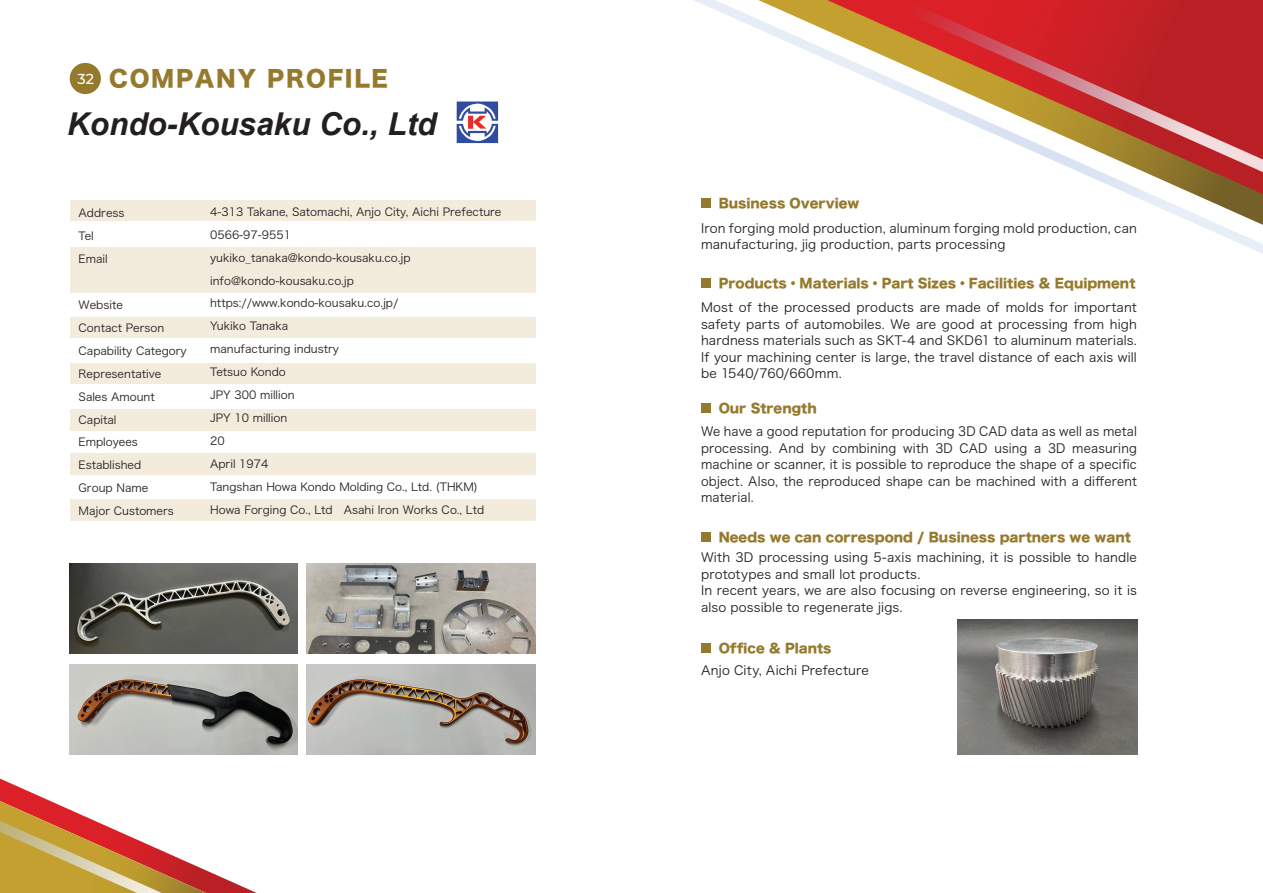
<style>
.page{position:relative;width:1263px;height:893px;background:#fff}
.page>*{position:absolute;margin:0;border:0;box-sizing:border-box;transform-origin:0 0}
.t1{font:italic 700 31.5px "Arial";color:#231f20}
.t2{font:22.5px "Hira Kaku Std W8";letter-spacing:.075em;color:#95792d}
.t3{font:12.75px "Hira Kaku Std W8";color:#95792d}
.t4{font:12.6px/16.5px "Hira Kaku Pro W3";letter-spacing:.015em;color:#231f20}
.t5{font:11.1px/23px "Hira Kaku Pro W3";color:#231f20}
.s1{font-family:"Montserrat";font-weight:500;font-size:14.4px;color:#fff}
</style>
<div class="page">
<div style="left:70px;top:63px;width:31px;height:31px;background:#95792d;border-radius:50%"></div>
<div style="left:70px;top:201px;width:465px;height:20px;background:#f3ecdd"></div>
<div style="left:70px;top:247px;width:465px;height:45px;background:#f3ecdd"></div>
<div style="left:70px;top:317px;width:465px;height:20px;background:#f3ecdd"></div>
<div style="left:70px;top:363px;width:465px;height:21px;background:#f3ecdd"></div>
<div style="left:70px;top:409px;width:465px;height:21px;background:#f3ecdd"></div>
<div style="left:70px;top:454px;width:465px;height:21px;background:#f3ecdd"></div>
<div style="left:70px;top:499px;width:465px;height:21px;background:#f3ecdd"></div>
<svg style="left:694px;top:0;width:569px;height:254px"></svg>
<svg style="left:758px;top:0;width:505px;height:225px"></svg>
<svg style="left:876px;top:0;width:387px;height:172px"></svg>
<div style="left:701px;top:199px;width:9px;height:9px;background:#95792d"></div>
<div style="left:701px;top:404px;width:9px;height:9px;background:#95792d"></div>
<div style="left:701px;top:532px;width:9px;height:9px;background:#95792d"></div>
<div style="left:701px;top:643px;width:9px;height:10px;background:#95792d"></div>
<div style="left:701px;top:278px;width:9px;height:9px;background:#95792d"></div>
<svg style="left:0;top:779px;width:257px;height:114px"></svg>
<img style="left:957px;top:619px;width:180px;height:135px">
<img style="left:69px;top:564px;width:229px;height:89px">
<img style="left:69px;top:665px;width:229px;height:89px">
<img style="left:307px;top:665px;width:228px;height:89px">
<img style="left:307px;top:564px;width:228px;height:89px">
<svg style="left:457px;top:102px;width:41px;height:41px"></svg>
<h2 class="t2" style="left:78px;top:66px;width:312px"><span class="s1">32</span> COMPANY PROFILE</h2>
<h1 class="t1" style="left:67px;top:103px;width:371px">Kondo-Kousaku Co., Ltd</h1>
<p class="t5" style="left:79px;top:200px;width:47px">Address<br>Tel<br>Email</p>
<p class="t5" style="left:79px;top:292px;width:110px">Website<br>Contact Person<br>Capability Category<br>Representative<br>Sales Amount<br>Capital<br>Employees<br>Established<br>Group Name<br>Major Customers</p>
<p class="t5" style="left:210px;top:199px;width:293px">4-313 Takane, Satomachi, Anjo City, Aichi Prefecture<br>0566-97-9551<br>yukiko_tanaka@kondo-kousaku.co.jp info@kondo-kousaku.co.jp https://www.kondo-kousaku.co.jp/<br>Yukiko Tanaka<br>manufacturing industry<br>Tetsuo Kondo<br>JPY 300 million<br>JPY 10 million<br>20<br>April 1974<br>Tangshan Howa Kondo Molding Co., Ltd. (THKM)<br>Howa Forging Co., Ltd　Asahi Iron Works Co., Ltd</p>
<p class="t3" style="left:719px;top:196px;width:142px">Business Overview</p>
<p class="t4" style="left:701px;top:219px;width:437px">Iron forging mold production, aluminum forging mold production, can manufacturing, jig production, parts processing</p>
<p class="t3" style="left:719px;top:276px;width:418px">Products・Materials・Part Sizes・Facilities &amp; Equipment</p>
<p class="t4" style="left:701px;top:298px;width:437px;text-align:justify">Most of the processed products are made of molds for important safety parts of automobiles. We are good at processing from high hardness materials such as SKT-4 and SKD61 to aluminum materials.<br>If your machining center is large, the travel distance of each axis will be 1540/760/660mm.</p>
<p class="t3" style="left:719px;top:401px;width:99px">Our Strength</p>
<p class="t4" style="left:701px;top:422px;width:437px;text-align:justify">We have a good reputation for producing 3D CAD data as well as metal processing. And by combining with 3D CAD using a 3D measuring machine or scanner, it is possible to reproduce the shape of a specific object. Also, the reproduced shape can be machined with a different material.</p>
<p class="t3" style="left:719px;top:530px;width:414px">Needs we can correspond / Business partners we want</p>
<p class="t4" style="left:701px;top:548px;width:437px">With 3D processing using 5-axis machining, it is possible to handle prototypes and small lot products.<br>In recent years, we are also focusing on reverse engineering, so it is also possible to regenerate jigs.</p>
<p class="t3" style="left:719px;top:641px;width:114px">Office &amp; Plants</p>
<p class="t4" style="left:701px;top:661px;width:169px">Anjo City, Aichi Prefecture</p>
</div>
